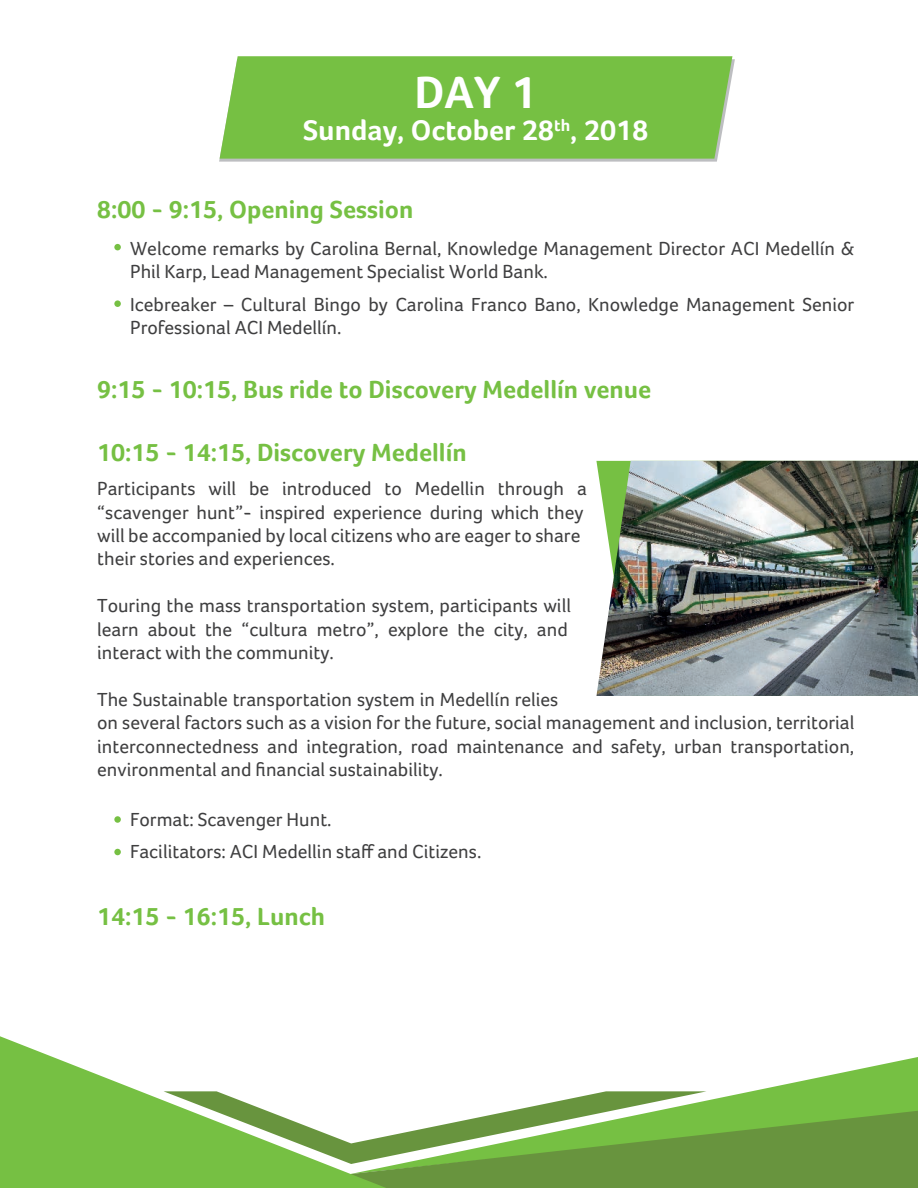
<style>
.page{position:relative;width:918px;height:1188px;background:#fff}
.page>*{position:absolute;margin:0;border:0;box-sizing:border-box;transform-origin:0 0}
.t1{font:700 46.5px "Foco";color:#fff}
.t2{font:700 29.25px "Foco";color:#fff}
.t3{font:700 25.5px "Foco";color:#76c043}
.t4{font:19.5px/23.4px "Foco";color:#3f3f40}
</style>
<div class="page">
<svg style="left:707px;top:1057px;width:211px;height:54px;fill:#76c043"></svg>
<svg style="left:386px;top:1111px;width:532px;height:77px;background:#69983e"></svg>
<svg style="left:386px;top:1091px;width:321px;height:73px"></svg>
<svg style="left:0;top:1036px;width:386px;height:152px;fill:#76c043"></svg>
<svg style="left:219px;top:59px;width:516px;height:103px;fill:#bdbec1"></svg>
<div style="left:220px;top:56px;width:512px;height:103px;background:#76c043"></div>
<div style="left:114px;top:244px;width:7px;height:6px;background:#76c043;border-radius:50%"></div>
<div style="left:114px;top:300px;width:7px;height:7px;background:#76c043;border-radius:50%"></div>
<div style="left:114px;top:816px;width:7px;height:7px;background:#76c043;border-radius:50%"></div>
<div style="left:114px;top:849px;width:7px;height:6px;background:#76c043;border-radius:50%"></div>
<img style="left:596px;top:461px;width:322px;height:235px">
<h1 class="t1" style="left:415px;top:65px;width:124px">DAY 1</h1>
<h2 class="t2" style="left:303px;top:113px;width:347px">Sunday, October 28<sup>th</sup>, 2018</h2>
<h3 class="t3" style="left:97px;top:194px;width:318px">8:00 - 9:15, Opening Session</h3>
<p class="t4" style="left:130px;top:236px;width:726px">Welcome remarks by Carolina Bernal, Knowledge Management Director ACI Medellín &amp;<br>Phil Karp, Lead Management Specialist World Bank.</p>
<p class="t4" style="left:130px;top:292px;width:726px">Icebreaker – Cultural Bingo by Carolina Franco Bano, Knowledge Management Senior<br>Professional ACI Medellín.</p>
<h3 class="t3" style="left:97px;top:374px;width:556px">9:15 - 10:15, Bus ride to Discovery Medellín venue</h3>
<h3 class="t3" style="left:97px;top:437px;width:371px">10:15 - 14:15, Discovery Medellín</h3>
<p class="t4" style="left:97px;top:477px;width:491px">Participants will be introduced to Medellin through a “scavenger hunt”- inspired experience during which they will be accompanied by local citizens who are eager to share their stories and experiences.</p>
<p class="t4" style="left:97px;top:594px;width:475px">Touring the mass transportation system, participants will learn about the “cultura metro”, explore the city, and interact with the community.</p>
<p class="t4" style="left:97px;top:687px;width:759px">The Sustainable transportation system in Medellín relies<br>on several factors such as a vision for the future, social management and inclusion, territorial interconnectedness and integration, road maintenance and safety, urban transportation, environmental and financial sustainability.</p>
<p class="t4" style="left:130px;top:803px;width:353px;line-height:32.4px">Format: Scavenger Hunt.<br>Facilitators: ACI Medellin staff and Citizens.</p>
<h3 class="t3" style="left:97px;top:901px;width:229px">14:15 - 16:15, Lunch</h3>
</div>
